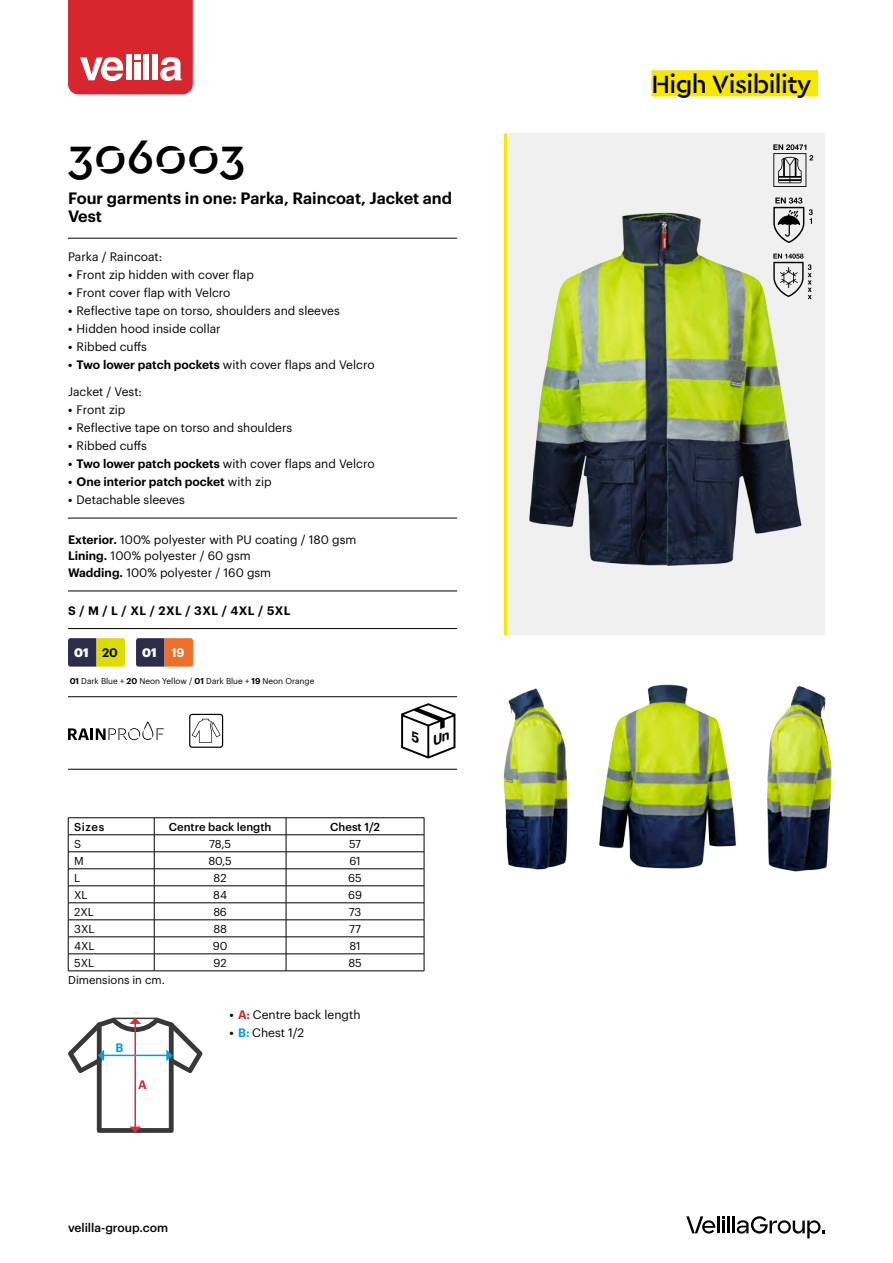
<style>
.page{position:relative;width:893px;height:1263px;background:#fff}
.page>*{position:absolute;margin:0;border:0;box-sizing:border-box;transform-origin:0 0}
.t1{font:500 49.5px "Cera Stencil";color:#000}
.t2{font:500 26.25px "Cera Stencil";letter-spacing:-.02em;color:#000}
.t3{font:600 16.2px/18px "Graphik";color:#000}
.t4{font:900 12.15px "Graphik";color:#fff}
.t5{font:12px/16.5px "Graphik";color:#000}
.t6{font:600 12px "Graphik";color:#000}
.t7{font:600 12px "Graphik";letter-spacing:.04em;color:#000}
.t8{font:500 12px "Graphik";color:#000}
.t9{font:600 12px "Graphik";color:#d8262e}
.t10{font:600 12px "Graphik";color:#009fe3}
.t11{font:11.25px "Graphik";color:#000}
.t12{font:500 11.25px "Graphik";color:#000}
.t13{font:8.25px "Graphik";color:#000}
.s1{font-weight:600}
.s2{font-weight:400}
.s3{font-weight:600;color:#000}
.s4{font-weight:600;color:#d8262e}
.s5{font-weight:600;color:#009fe3}
</style>
<div class="page">
<svg style="left:68px;top:0;width:125px;height:94px;background:#dd434a"></svg>
<hr style="left:717px;top:1216px;width:3px;height:17px;background:#000">
<hr style="left:727px;top:1216px;width:3px;height:17px;background:#000">
<svg style="left:722px;top:1216px;width:3px;height:17px"></svg>
<svg style="left:686px;top:1216px;width:29px;height:17px"></svg>
<svg style="left:733px;top:1216px;width:92px;height:22px"></svg>
<img style="left:503px;top:688px;width:65px;height:182px">
<img style="left:599px;top:684px;width:137px;height:185px">
<img style="left:767px;top:685px;width:65px;height:187px">
<div style="left:505px;top:134px;width:320px;height:501px;background:#f0f0f1"></div>
<img style="left:529px;top:197px;width:283px;height:369px">
<svg style="left:773px;top:254px;width:39px;height:45px"></svg>
<svg style="left:773px;top:198px;width:40px;height:45px"></svg>
<svg style="left:773px;top:144px;width:40px;height:43px"></svg>
<hr style="left:504px;top:134px;width:3px;height:501px;background:#f8e800">
<div style="left:651px;top:70px;width:167px;height:26px;background:#f8e800"></div>
<svg style="left:68px;top:1017px;width:135px;height:116px"></svg>
<hr style="left:154px;top:817px;width:132px;height:1px;background:#000">
<hr style="left:286px;top:817px;width:138px;height:1px;background:#000">
<hr style="left:68px;top:834px;width:86px;height:1px;background:#000">
<hr style="left:154px;top:834px;width:132px;height:1px;background:#000">
<hr style="left:286px;top:834px;width:138px;height:1px;background:#000">
<hr style="left:68px;top:851px;width:86px;height:1px;background:#000">
<hr style="left:154px;top:851px;width:132px;height:1px;background:#000">
<hr style="left:286px;top:851px;width:138px;height:1px;background:#000">
<hr style="left:68px;top:868px;width:86px;height:1px;background:#000">
<hr style="left:154px;top:868px;width:132px;height:1px;background:#000">
<hr style="left:286px;top:868px;width:138px;height:1px;background:#000">
<hr style="left:68px;top:885px;width:86px;height:1px;background:#000">
<hr style="left:154px;top:885px;width:132px;height:1px;background:#000">
<hr style="left:286px;top:885px;width:138px;height:1px;background:#000">
<hr style="left:68px;top:902px;width:86px;height:1px;background:#000">
<hr style="left:154px;top:902px;width:132px;height:1px;background:#000">
<hr style="left:286px;top:902px;width:138px;height:1px;background:#000">
<hr style="left:68px;top:919px;width:86px;height:1px;background:#000">
<hr style="left:154px;top:919px;width:132px;height:1px;background:#000">
<hr style="left:286px;top:919px;width:138px;height:1px;background:#000">
<hr style="left:68px;top:936px;width:86px;height:1px;background:#000">
<hr style="left:154px;top:936px;width:132px;height:1px;background:#000">
<hr style="left:286px;top:936px;width:138px;height:1px;background:#000">
<hr style="left:68px;top:953px;width:86px;height:1px;background:#000">
<hr style="left:154px;top:953px;width:132px;height:1px;background:#000">
<svg style="left:154px;top:818px;width:1px;height:152px"></svg>
<hr style="left:286px;top:953px;width:138px;height:1px;background:#000">
<svg style="left:286px;top:818px;width:1px;height:152px"></svg>
<svg style="left:424px;top:818px;width:1px;height:153px"></svg>
<hr style="left:68px;top:970px;width:86px;height:1px;background:#000">
<hr style="left:154px;top:970px;width:132px;height:1px;background:#000">
<hr style="left:286px;top:970px;width:138px;height:1px;background:#000">
<hr style="left:68px;top:817px;width:86px;height:1px;background:#000">
<svg style="left:68px;top:818px;width:1px;height:153px"></svg>
<hr style="left:68px;top:238px;width:389px;height:1px;background:#000">
<hr style="left:68px;top:518px;width:389px;height:1px;background:#000">
<hr style="left:68px;top:591px;width:389px;height:1px;background:#000">
<hr style="left:68px;top:628px;width:389px;height:1px;background:#000">
<hr style="left:68px;top:696px;width:389px;height:1px;background:#000">
<hr style="left:68px;top:769px;width:389px;height:1px;background:#000">
<svg style="left:136px;top:638px;width:57px;height:29px;background:#905240"></svg>
<svg style="left:68px;top:638px;width:57px;height:29px;background:#88872b"></svg>
<svg style="left:68px;top:721px;width:96px;height:19px"></svg>
<svg style="left:189px;top:714px;width:34px;height:34px"></svg>
<svg style="left:401px;top:703px;width:54px;height:55px"></svg>
<h1 class="t1" style="left:68px;top:124px;width:179px">306003</h1>
<h3 class="t3" style="left:68px;top:188px;width:386px">Four garments in one: Parka, Raincoat, Jacket and<br>Vest</h3>
<p class="t5" style="left:68px;top:248px;width:96px">Parka / Raincoat:</p>
<p class="t5" style="left:68px;top:266px;width:187px"><span class="s1">•</span> Front zip hidden with cover flap</p>
<p class="t5" style="left:68px;top:284px;width:164px"><span class="s1">•</span> Front cover flap with Velcro</p>
<p class="t5" style="left:68px;top:302px;width:273px"><span class="s1">•</span> Reflective tape on torso, shoulders and sleeves</p>
<p class="t5" style="left:68px;top:320px;width:154px"><span class="s1">•</span> Hidden hood inside collar</p>
<p class="t5" style="left:68px;top:338px;width:80px"><span class="s1">•</span> Ribbed cuffs</p>
<p class="t5" style="left:68px;top:356px;width:308px"><span class="s1">• Two lower patch pockets</span> with cover flaps and Velcro</p>
<p class="t5" style="left:68px;top:382px;width:76px">Jacket / Vest:</p>
<p class="t5" style="left:68px;top:400px;width:59px"><span class="s1">•</span> Front zip</p>
<p class="t5" style="left:68px;top:418px;width:226px"><span class="s1">•</span> Reflective tape on torso and shoulders</p>
<p class="t5" style="left:68px;top:436px;width:80px"><span class="s1">•</span> Ribbed cuffs</p>
<p class="t5" style="left:68px;top:454px;width:308px"><span class="s1">• Two lower patch pockets</span> with cover flaps and Velcro</p>
<p class="t6" style="left:68px;top:472px;width:205px">• One interior patch pocket <span class="s2">with zip</span></p>
<p class="t5" style="left:68px;top:490px;width:118px"><span class="s1">•</span> Detachable sleeves</p>
<p class="t5" style="left:68px;top:530px;width:290px"><span class="s1">Exterior.</span> 100% polyester with PU coating / 180 gsm<br><span class="s1">Lining.</span> 100% polyester / 60 gsm<br><span class="s1">Wadding.</span> 100% polyester / 160 gsm</p>
<p class="t7" style="left:68px;top:601px;width:224px">S / M / L / XL / 2XL / 3XL / 4XL / 5XL</p>
<p class="t4" style="left:74px;top:643px;width:45px">01 <span class="s3">20</span></p>
<p class="t4" style="left:142px;top:643px;width:44px">01 <span class="s1">19</span></p>
<p class="t13" style="left:70px;top:675px;width:246px"><span class="s1">01</span> Dark Blue + <span class="s1">20</span> Neon Yellow / <span class="s1">01</span> Dark Blue + <span class="s1">19</span> Neon Orange</p>
<p class="t12" style="left:74px;top:818px;width:32px">Sizes</p>
<p class="t12" style="left:169px;top:818px;width:104px">Centre back length</p>
<p class="t12" style="left:330px;top:818px;width:51px">Chest 1/2</p>
<p class="t11" style="left:74px;top:835px;width:9px">S</p>
<p class="t11" style="left:209px;top:835px;width:23px">78,5</p>
<p class="t11" style="left:349px;top:835px;width:14px">57</p>
<p class="t11" style="left:74px;top:852px;width:11px">M</p>
<p class="t11" style="left:208px;top:852px;width:25px">80,5</p>
<p class="t11" style="left:349px;top:852px;width:13px">61</p>
<p class="t11" style="left:74px;top:869px;width:8px">L</p>
<p class="t11" style="left:214px;top:869px;width:15px">82</p>
<p class="t11" style="left:348px;top:869px;width:15px">65</p>
<p class="t11" style="left:74px;top:886px;width:15px">XL</p>
<p class="t11" style="left:213px;top:886px;width:15px">84</p>
<p class="t11" style="left:348px;top:886px;width:15px">69</p>
<p class="t11" style="left:74px;top:903px;width:21px">2XL</p>
<p class="t11" style="left:213px;top:903px;width:15px">86</p>
<p class="t11" style="left:349px;top:903px;width:14px">73</p>
<p class="t11" style="left:74px;top:920px;width:22px">3XL</p>
<p class="t11" style="left:213px;top:920px;width:15px">88</p>
<p class="t11" style="left:349px;top:920px;width:13px">77</p>
<p class="t11" style="left:74px;top:937px;width:22px">4XL</p>
<p class="t11" style="left:213px;top:937px;width:16px">90</p>
<p class="t11" style="left:349px;top:937px;width:13px">81</p>
<p class="t11" style="left:74px;top:954px;width:22px">5XL</p>
<p class="t11" style="left:214px;top:954px;width:15px">92</p>
<p class="t11" style="left:348px;top:954px;width:15px">85</p>
<p class="t11" style="left:68px;top:971px;width:98px">Dimensions in cm.</p>
<p class="t10" style="left:116px;top:1039px;width:9px">B</p>
<p class="t9" style="left:138px;top:1075px;width:10px">A</p>
<p class="t8" style="left:68px;top:1218px;width:101px">velilla-group.com</p>
<p class="t5" style="left:230px;top:1005px;width:132px"><span class="s1">•</span> <span class="s4">A:</span> Centre back length</p>
<p class="t5" style="left:230px;top:1023px;width:76px"><span class="s1">•</span> <span class="s5">B:</span> Chest 1/2</p>
<h2 class="t2" style="left:651px;top:67px;width:162px">High Visibility</h2>
</div>
